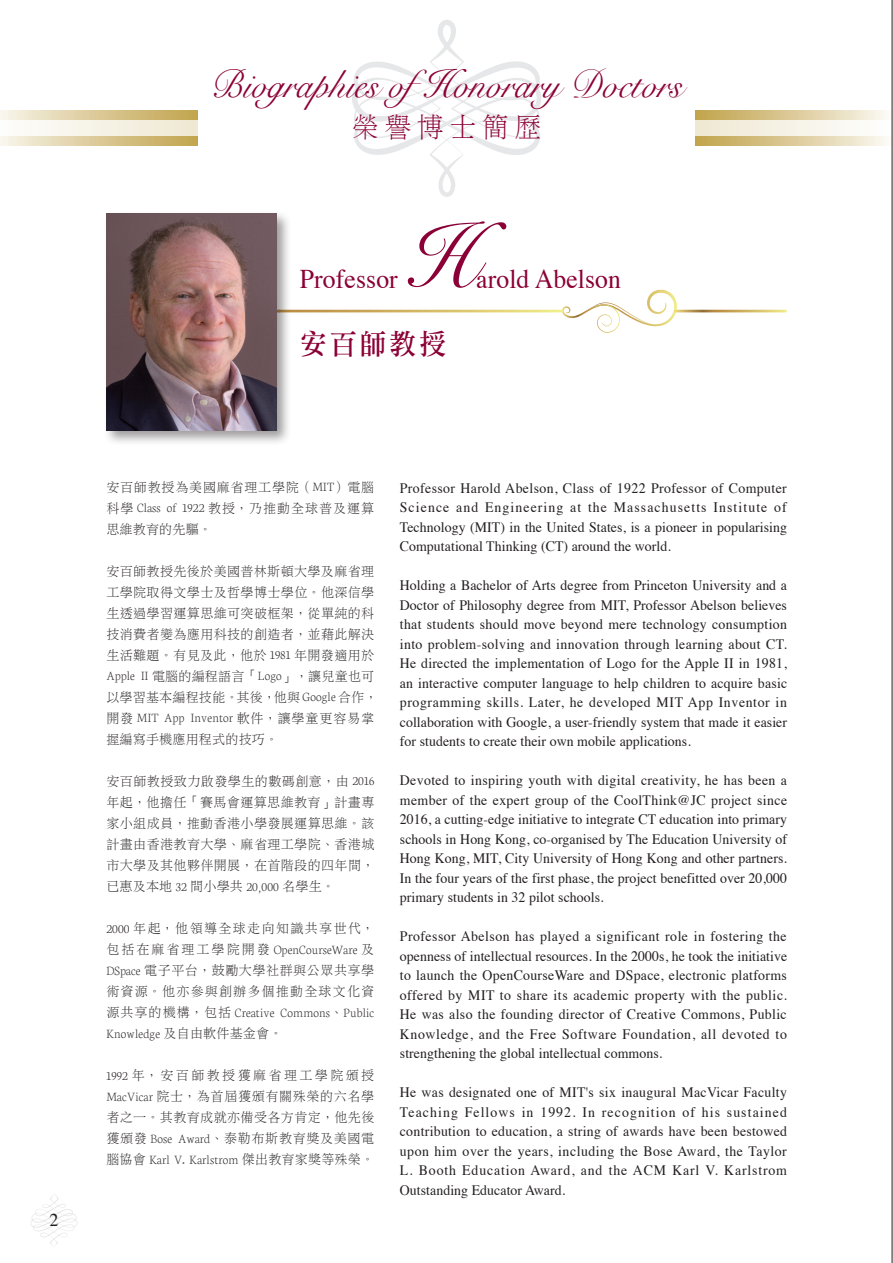
<style>
.page{position:relative;width:893px;height:1263px;background:#fff}
.page>*{position:absolute;margin:0;border:0;box-sizing:border-box;transform-origin:0 0}
.t1{font:90px "Snell Roundhand";color:#8b0036;scale:.95 1}
.t2{font:39px "Snell Roundhand";color:#8b0036;scale:.95 1}
.t3{font:28.5px "DF Li Song HK W3";letter-spacing:.2em;color:#8b0036;scale:.95 1}
.t4{font:28.5px "DF Li Song HK W5";letter-spacing:.1em;color:#8b0036;scale:.95 1}
.t5{font:27px "Times";letter-spacing:.005em;color:#8b0036;scale:.95 1}
.t6{font:18px "Times";color:#231f20}
.t7{font:14.4px/19.5px "Times";letter-spacing:.005em;color:#231f20;text-align:justify;scale:.96 1}
.t8{font:13.5px/21px "DF Li Song HK W3";letter-spacing:.025em;color:#231f20;text-align:justify}
.t9{font:200 13.5px/21px "Neuton";letter-spacing:.01em;color:#231f20}
.t10{font:13.5px/21px "DF Li Song HK W3";letter-spacing:.085em;color:#231f20}
.t11{font:13.5px "DF Li Song HK W3";letter-spacing:.1em;color:#231f20}
.s1{font-family:"Neuton";font-weight:200}
.s2{font-family:"DF Li Song HK W3";font-weight:400}
.s3{font-family:"Adobe Ming Std";font-weight:300}
</style>
<div class="page">
<svg style="left:30px;top:1194px;width:48px;height:52px"></svg>
<svg style="left:352px;top:20px;width:189px;height:177px"></svg>
<svg style="left:127px;top:310px;width:436px;height:2px"></svg>
<svg style="left:562px;top:290px;width:224px;height:43px"></svg>
<div style="left:103px;top:210px;width:189px;height:236px;background:#231f20;opacity:.45"></div>
<img style="left:106px;top:213px;width:170px;height:217px">
<div style="left:695px;top:111px;width:198px;height:34px;background:linear-gradient(to right,#c0a148,#fbf8f2)"></div>
<div style="left:695px;top:120px;width:198px;height:16px;background:linear-gradient(to right,#eee8d2,#fefefe)"></div>
<div style="left:0;top:111px;width:198px;height:34px;background:linear-gradient(to right,#f8f3e9,#c1a24b)"></div>
<div style="left:0;top:120px;width:198px;height:16px;background:linear-gradient(to right,#fdfdfb,#efe8d2)"></div>
<hr style="left:891px;top:0;width:1px;height:1263px;background:#231f20">
<h2 class="t2" style="left:210px;top:54px;width:498px">Biographies ofHonorary Doctors</h2>
<h3 class="t3" style="left:352px;top:112px;width:201px">榮譽博士簡歷</h3>
<h3 class="t5" style="left:300px;top:254px;width:105px">Professor</h3>
<h1 class="t1" style="left:404px;top:186px;width:76px">H</h1>
<h3 class="t5" style="left:476px;top:254px;width:154px">arold Abelson</h3>
<h3 class="t4" style="left:300px;top:328px;width:155px">安百師教授</h3>
<p class="t6" style="left:49px;top:1203px;width:10px">2</p>
<p class="t8" style="left:106px;top:477px;width:269px">安百師教授為美國麻省理工學院（<span class="s1">MIT</span>）電腦科學 <span class="s1">Class of 1922</span> 教授，乃推動全球普及運算思維教育的先驅。</p>
<p class="t8" style="left:106px;top:561px;width:273px;text-align:left">安百師教授先後於美國普林斯頓大學及麻省理工學院取得文學士及哲學博士學位。他深信學生透過學習運算思維可突破框架，從單純的科技消費者變為應用科技的創造者，並藉此解決生活難題。有見及此，他於 <span class="s1">1981</span> 年開發適用於<br><span class="s1">Apple II</span> 電腦的編程語言「<span class="s1">Logo</span>」，讓兒童也可以學習基本編程技能。其後，他與 <span class="s1">Google</span> 合作，</p>
<p class="t9" style="left:106px;top:708px;width:269px"><span class="s2">開發</span> MIT App Inventor <span class="s2">軟件，讓學童更容易掌</span></p>
<p class="t8" style="left:106px;top:729px;width:173px">握編寫手機應用程式的技巧。</p>
<p class="t8" style="left:106px;top:771px;width:269px">安百師教授致力啟發學生的數碼創意，由 <span class="s1">2016</span>年起，他擔任「賽馬會運算思維教育」計畫專家小組成員，推動香港小學發展運算思維。該計畫由香港教育大學、麻省理工學院、香港城市大學及其他夥伴開展，在首階段的四年間，已惠及本地 <span class="s1">32</span> 間小學共 <span class="s1">20</span><span class="s3">,</span><span class="s1">000</span> 名學生。</p>
<p class="t11" style="left:106px;top:921px;width:269px"><span class="s1">2000</span> 年起，他領導全球走向知識共享世代，</p>
<p class="t9" style="left:106px;top:939px;width:269px"><span class="s2">包括在麻省理工學院開發</span> OpenCourseWare <span class="s2">及</span></p>
<p class="t10" style="left:106px;top:960px;width:269px"><span class="s1">DSpace</span> 電子平台，鼓勵大學社群與公眾共享學術資源。他亦參與創辦多個推動全球文化資</p>
<p class="t9" style="left:106px;top:1002px;width:269px"><span class="s2">源共享的機構，包括</span> Creative Commons<span class="s2">、</span>Public<br>Knowledge <span class="s2">及自由軟件基金會。</span></p>
<p class="t8" style="left:106px;top:1065px;width:269px"><span class="s1">1992</span> 年，安百師教授獲麻省理工學院頒授<span class="s1">MacVicar</span> 院士，為首屆獲頒有關殊榮的六名學者之一。其教育成就亦備受各方肯定，他先後獲頒發 <span class="s1">Bose Award</span>、泰勒布斯教育獎及美國電腦協會 <span class="s1">Karl V</span>. <span class="s1">Karlstrom</span> 傑出教育家獎等殊榮。</p>
<p class="t7" style="left:400px;top:477px;width:405px">Professor Harold Abelson, Class of 1922 Professor of Computer Science and Engineering at the Massachusetts Institute of Technology (MIT) in the United States, is a pioneer in popularising Computational Thinking (CT) around the world.</p>
<p class="t7" style="left:400px;top:574px;width:405px">Holding a Bachelor of Arts degree from Princeton University and a Doctor of Philosophy degree from MIT, Professor Abelson believes that students should move beyond mere technology consumption into problem-solving and innovation through learning about CT.<br>He directed the implementation of Logo for the Apple II in 1981, an interactive computer language to help children to acquire basic programming skills. Later, he developed MIT App Inventor in collaboration with Google, a user-friendly system that made it easier for students to create their own mobile applications.</p>
<p class="t7" style="left:400px;top:769px;width:405px">Devoted to inspiring youth with digital creativity, he has been a member of the expert group of the CoolThink@JC project since 2016, a cutting-edge initiative to integrate CT education into primary schools in Hong Kong, co-organised by The Education University of Hong Kong, MIT, City University of Hong Kong and other partners.<br>In the four years of the first phase, the project benefitted over 20,000 primary students in 32 pilot schools.</p>
<p class="t7" style="left:400px;top:925px;width:405px">Professor Abelson has played a significant role in fostering the openness of intellectual resources. In the 2000s, he took the initiative to launch the OpenCourseWare and DSpace, electronic platforms offered by MIT to share its academic property with the public.<br>He was also the founding director of Creative Commons, Public Knowledge, and the Free Software Foundation, all devoted to strengthening the global intellectual commons.</p>
<p class="t7" style="left:400px;top:1081px;width:405px">He was designated one of MIT's six inaugural MacVicar Faculty Teaching Fellows in 1992. In recognition of his sustained contribution to education, a string of awards have been bestowed upon him over the years, including the Bose Award, the Taylor L. Booth Education Award, and the ACM Karl V. Karlstrom Outstanding Educator Award.</p>
</div>
